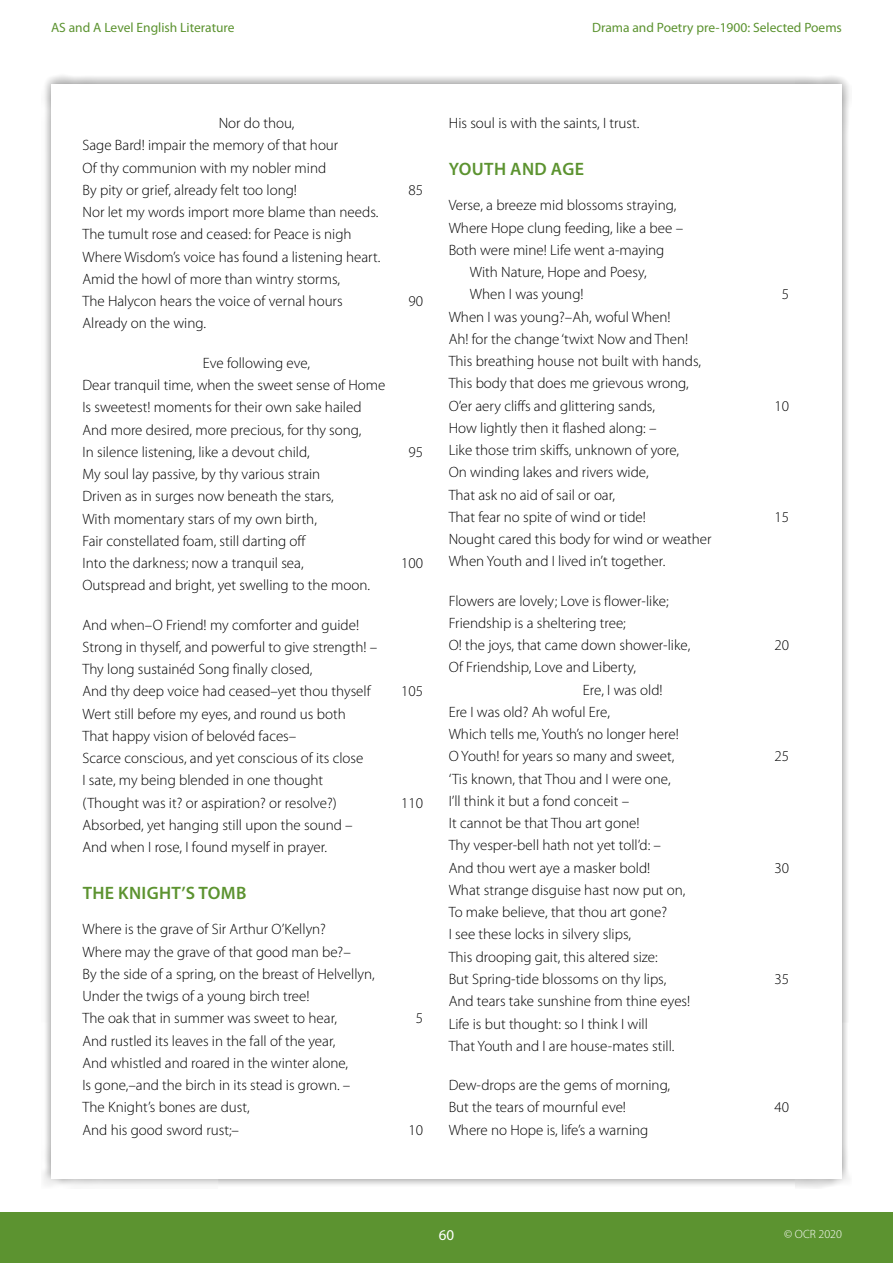
<style>
.page{position:relative;width:893px;height:1263px;background:#fff}
.page>*{position:absolute;margin:0;border:0;box-sizing:border-box;transform-origin:0 0}
.Body_title{font:600 18px "Myriad Pro";letter-spacing:.02em;color:#5c9330}
.Body{font:300 15px "Myriad Pro";color:#000}
.Body_last_paragraph{font:300 15px "Myriad Pro";color:#000}
.Body_indented_3{font:300 15px "Myriad Pro";color:#000}
.t1{font:15px "Myriad Pro";color:#fff}
.t2{font:13.5px "Myriad Pro";color:#5c9330}
.t3{font:300 12px "Myriad Pro";color:#fff}
</style>
<div class="page">
<div style="left:0;top:1212px;width:893px;height:51px;background:#5c9330"></div>
<div style="left:41px;top:74px;width:810px;height:1115px;background:#000;opacity:.5"></div>
<div style="left:51px;top:84px;width:791px;height:1095px;background:#fff"></div>
<p class="t2" style="left:51px;top:19px;width:185px">AS and A Level English Literature</p>
<p class="t2" style="left:592px;top:19px;width:251px">Drama and Poetry pre-1900: Selected Poems</p>
<h3 class="Body" style="left:219px;top:115px;width:77px">Nor do thou,</h3>
<h3 class="Body" style="left:82px;top:137px;width:257px">Sage Bard! impair the memory of that hour</h3>
<h3 class="Body" style="left:82px;top:159px;width:245px">Of thy communion with my nobler mind</h3>
<h3 class="Body" style="left:82px;top:182px;width:216px">By pity or grief, already felt too long!</h3>
<h3 class="Body" style="left:408px;top:182px;width:16px">85</h3>
<h3 class="Body" style="left:82px;top:204px;width:297px">Nor let my words import more blame than needs.</h3>
<h3 class="Body" style="left:82px;top:226px;width:271px">The tumult rose and ceased: for Peace is nigh</h3>
<h3 class="Body" style="left:82px;top:248px;width:299px">Where Wisdom’s voice has found a listening heart.</h3>
<h3 class="Body" style="left:82px;top:271px;width:259px">Amid the howl of more than wintry storms,</h3>
<h3 class="Body" style="left:82px;top:293px;width:262px">The Halycon hears the voice of vernal hours</h3>
<h3 class="Body" style="left:408px;top:293px;width:16px">90</h3>
<p class="Body_last_paragraph" style="left:82px;top:315px;width:125px">Already on the wing.</p>
<h3 class="Body" style="left:203px;top:354px;width:109px">Eve following eve,</h3>
<h3 class="Body" style="left:82px;top:377px;width:305px">Dear tranquil time, when the sweet sense of Home</h3>
<h3 class="Body" style="left:82px;top:399px;width:281px">Is sweetest! moments for their own sake hailed</h3>
<h3 class="Body" style="left:82px;top:421px;width:280px">And more desired, more precious, for thy song,</h3>
<h3 class="Body" style="left:82px;top:443px;width:229px">In silence listening, like a devout child,</h3>
<h3 class="Body" style="left:408px;top:443px;width:16px">95</h3>
<h3 class="Body" style="left:82px;top:466px;width:239px">My soul lay passive, by thy various strain</h3>
<h3 class="Body" style="left:82px;top:488px;width:253px">Driven as in surges now beneath the stars,</h3>
<h3 class="Body" style="left:82px;top:510px;width:236px">With momentary stars of my own birth,</h3>
<h3 class="Body" style="left:82px;top:532px;width:224px">Fair constellated foam, still darting off</h3>
<h3 class="Body" style="left:82px;top:555px;width:223px">Into the darkness; now a tranquil sea,</h3>
<h3 class="Body" style="left:401px;top:555px;width:23px">100</h3>
<p class="Body_last_paragraph" style="left:82px;top:577px;width:289px">Outspread and bright, yet swelling to the moon.</p>
<h3 class="Body" style="left:82px;top:616px;width:278px">And when–O Friend! my comforter and guide!</h3>
<h3 class="Body" style="left:82px;top:638px;width:296px">Strong in thyself, and powerful to give strength! –</h3>
<h3 class="Body" style="left:82px;top:661px;width:231px">Thy long sustainéd Song finally closed,</h3>
<h3 class="Body" style="left:82px;top:683px;width:290px">And thy deep voice had ceased–yet thou thyself</h3>
<h3 class="Body" style="left:401px;top:683px;width:23px">105</h3>
<h3 class="Body" style="left:82px;top:705px;width:265px">Wert still before my eyes, and round us both</h3>
<h3 class="Body" style="left:82px;top:728px;width:215px">That happy vision of belovéd faces–</h3>
<h3 class="Body" style="left:82px;top:750px;width:282px">Scarce conscious, and yet conscious of its close</h3>
<h3 class="Body" style="left:82px;top:772px;width:242px">I sate, my being blended in one thought</h3>
<h3 class="Body" style="left:82px;top:794px;width:256px">(Thought was it? or aspiration? or resolve?)</h3>
<h3 class="Body" style="left:401px;top:794px;width:23px">110</h3>
<h3 class="Body" style="left:82px;top:817px;width:272px">Absorbed, yet hanging still upon the sound –</h3>
<p class="Body_last_paragraph" style="left:82px;top:839px;width:246px">And when I rose, I found myself in prayer.</p>
<p class="Body_title" style="left:83px;top:882px;width:165px">THE KNIGHT’S TOMB</p>
<h3 class="Body" style="left:82px;top:921px;width:245px">Where is the grave of Sir Arthur O’Kellyn?</h3>
<h3 class="Body" style="left:82px;top:943px;width:270px">Where may the grave of that good man be?–</h3>
<h3 class="Body" style="left:82px;top:965px;width:294px">By the side of a spring, on the breast of Helvellyn,</h3>
<h3 class="Body" style="left:82px;top:988px;width:229px">Under the twigs of a young birch tree!</h3>
<h3 class="Body" style="left:82px;top:1010px;width:256px">The oak that in summer was sweet to hear,</h3>
<h3 class="Body" style="left:416px;top:1010px;width:9px">5</h3>
<h3 class="Body" style="left:82px;top:1032px;width:254px">And rustled its leaves in the fall of the year,</h3>
<h3 class="Body" style="left:82px;top:1054px;width:267px">And whistled and roared in the winter alone,</h3>
<h3 class="Body" style="left:82px;top:1077px;width:269px">Is gone,–and the birch in its stead is grown. –</h3>
<h3 class="Body" style="left:82px;top:1099px;width:169px">The Knight’s bones are dust,</h3>
<h3 class="Body" style="left:82px;top:1121px;width:158px">And his good sword rust;–</h3>
<h3 class="Body" style="left:408px;top:1121px;width:16px">10</h3>
<p class="Body_last_paragraph" style="left:449px;top:115px;width:192px">His soul is with the saints, I trust.</p>
<p class="Body_title" style="left:449px;top:158px;width:137px">YOUTH AND AGE</p>
<h3 class="Body" style="left:449px;top:197px;width:229px">Verse, a breeze mid blossoms straying,</h3>
<h3 class="Body" style="left:449px;top:219px;width:236px">Where Hope clung feeding, like a bee –</h3>
<h3 class="Body" style="left:449px;top:242px;width:217px">Both were mine! Life went a-maying</h3>
<p class="Body_indented_3" style="left:470px;top:264px;width:178px">With Nature, Hope and Poesy,</p>
<p class="Body_indented_3" style="left:470px;top:286px;width:115px">When I was young!</p>
<p class="Body_indented_3" style="left:782px;top:286px;width:9px">5</p>
<h3 class="Body" style="left:449px;top:308px;width:223px">When I was young?–Ah, woful When!</h3>
<h3 class="Body" style="left:449px;top:331px;width:241px">Ah! for the change ‘twixt Now and Then!</h3>
<h3 class="Body" style="left:449px;top:353px;width:254px">This breathing house not built with hands,</h3>
<h3 class="Body" style="left:449px;top:375px;width:242px">This body that does me grievous wrong,</h3>
<h3 class="Body" style="left:449px;top:397px;width:208px">O’er aery cliffs and glittering sands,</h3>
<h3 class="Body" style="left:775px;top:397px;width:16px">10</h3>
<h3 class="Body" style="left:449px;top:420px;width:209px">How lightly then it flashed along: –</h3>
<h3 class="Body" style="left:449px;top:442px;width:232px">Like those trim skiffs, unknown of yore,</h3>
<h3 class="Body" style="left:449px;top:464px;width:201px">On winding lakes and rivers wide,</h3>
<h3 class="Body" style="left:449px;top:486px;width:168px">That ask no aid of sail or oar,</h3>
<h3 class="Body" style="left:449px;top:509px;width:199px">That fear no spite of wind or tide!</h3>
<h3 class="Body" style="left:775px;top:509px;width:16px">15</h3>
<h3 class="Body" style="left:449px;top:531px;width:264px">Nought cared this body for wind or weather</h3>
<p class="Body_last_paragraph" style="left:449px;top:553px;width:218px">When Youth and I lived in’t together.</p>
<h3 class="Body" style="left:449px;top:592px;width:222px">Flowers are lovely; Love is flower-like;</h3>
<h3 class="Body" style="left:449px;top:615px;width:179px">Friendship is a sheltering tree;</h3>
<h3 class="Body" style="left:449px;top:637px;width:243px">O! the joys, that came down shower-like,</h3>
<h3 class="Body" style="left:775px;top:637px;width:16px">20</h3>
<h3 class="Body" style="left:449px;top:659px;width:189px">Of Friendship, Love and Liberty,</h3>
<h3 class="Body" style="left:583px;top:681px;width:81px">Ere, I was old!</h3>
<h3 class="Body" style="left:449px;top:704px;width:163px">Ere I was old? Ah woful Ere,</h3>
<h3 class="Body" style="left:449px;top:726px;width:232px">Which tells me, Youth’s no longer here!</h3>
<h3 class="Body" style="left:449px;top:748px;width:227px">O Youth! for years so many and sweet,</h3>
<h3 class="Body" style="left:775px;top:748px;width:16px">25</h3>
<h3 class="Body" style="left:449px;top:770px;width:223px">‘Tis known, that Thou and I were one,</h3>
<h3 class="Body" style="left:449px;top:793px;width:182px">I’ll think it but a fond conceit –</h3>
<h3 class="Body" style="left:449px;top:815px;width:192px">It cannot be that Thou art gone!</h3>
<h3 class="Body" style="left:449px;top:837px;width:214px">Thy vesper-bell hath not yet toll’d: –</h3>
<h3 class="Body" style="left:449px;top:859px;width:203px">And thou wert aye a masker bold!</h3>
<h3 class="Body" style="left:775px;top:859px;width:16px">30</h3>
<h3 class="Body" style="left:449px;top:882px;width:238px">What strange disguise hast now put on,</h3>
<h3 class="Body" style="left:449px;top:904px;width:220px">To make believe, that thou art gone?</h3>
<h3 class="Body" style="left:449px;top:926px;width:184px">I see these locks in silvery slips,</h3>
<h3 class="Body" style="left:449px;top:948px;width:210px">This drooping gait, this altered size:</h3>
<h3 class="Body" style="left:449px;top:971px;width:219px">But Spring-tide blossoms on thy lips,</h3>
<h3 class="Body" style="left:775px;top:971px;width:16px">35</h3>
<h3 class="Body" style="left:449px;top:993px;width:243px">And tears take sunshine from thine eyes!</h3>
<h3 class="Body" style="left:449px;top:1015px;width:201px">Life is but thought: so I think I will</h3>
<p class="Body_last_paragraph" style="left:449px;top:1037px;width:227px">That Youth and I are house-mates still.</p>
<h3 class="Body" style="left:449px;top:1077px;width:223px">Dew-drops are the gems of morning,</h3>
<h3 class="Body" style="left:449px;top:1099px;width:179px">But the tears of mournful eve!</h3>
<h3 class="Body" style="left:775px;top:1099px;width:16px">40</h3>
<h3 class="Body" style="left:449px;top:1121px;width:201px">Where no Hope is, life’s a warning</h3>
<p class="t1" style="left:439px;top:1226px;width:17px">60</p>
<p class="t3" style="left:784px;top:1228px;width:59px">© OCR 2020</p>
</div>
